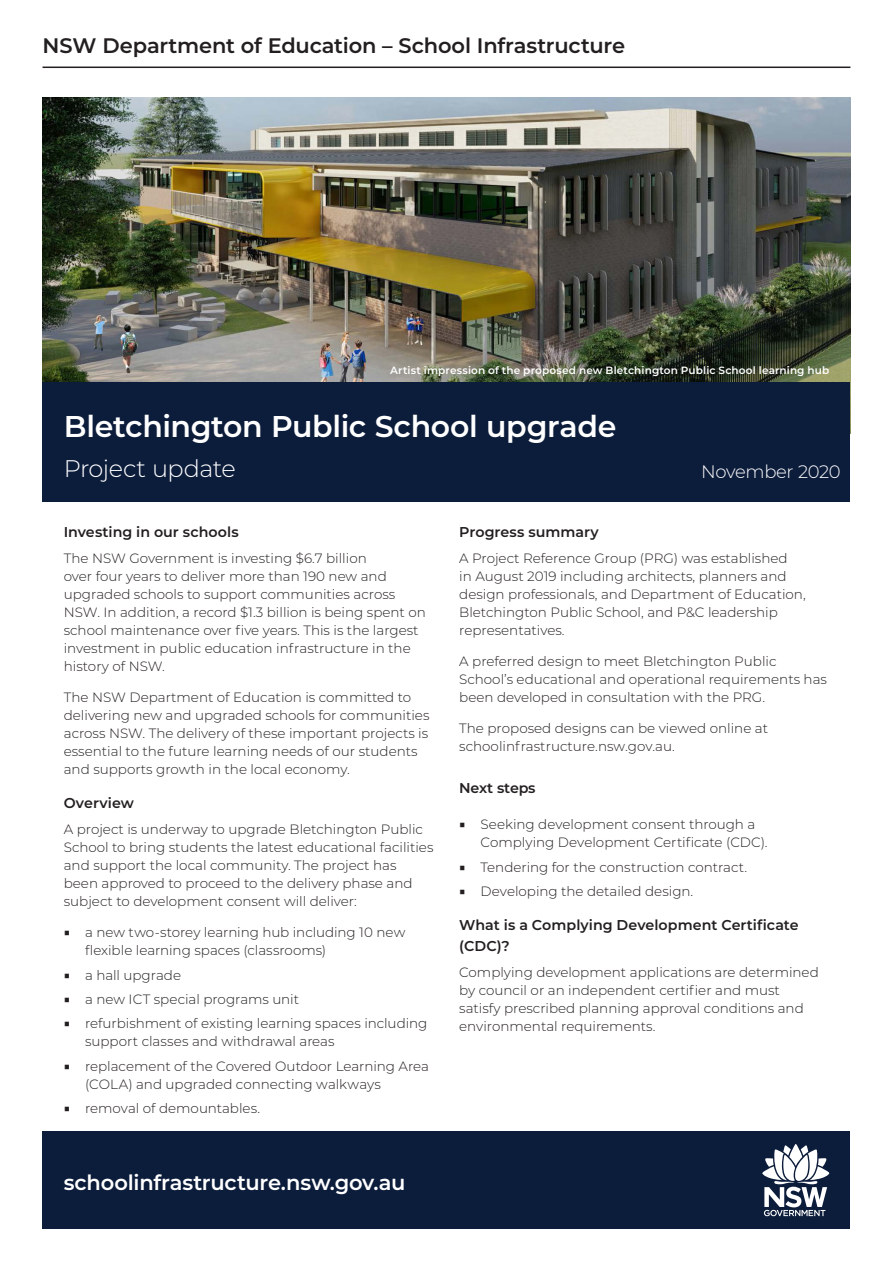
<style>
.page{position:relative;width:893px;height:1263px;background:#fff}
.page>*{position:absolute;margin:0;border:0;box-sizing:border-box;transform-origin:0 0}
.Info_pack_title_smal{font:600 30px "Montserrat";letter-spacing:-.01em;color:#fff}
.Info_pack_intro{font:300 24px "Montserrat";letter-spacing:-.02em;color:#fff}
.t1{font:600 21px "Montserrat";letter-spacing:-.01em;color:#231f20}
.t2{font:600 21px "Montserrat";letter-spacing:-.01em;color:#fff}
.Info_pack_intro-2{font:300 18px "Montserrat";letter-spacing:-.025em;color:#fff}
.Heading_3{font:600 14.25px/21px "Montserrat";color:#231f20}
.Body_light_9_12{font:300 13.5px/18px "Montserrat";color:#231f20}
.Heading_3-2{font:300 13.5px/18px "Montserrat";color:#231f20}
.t3{font:600 10.5px "Montserrat";letter-spacing:.015em;color:#fff}
.s1{font-size:11.55px}
</style>
<div class="page">
<div style="left:43px;top:1131px;width:807px;height:98px;background:#0c1c3b"></div>
<hr style="left:43px;top:67px;width:807px;height:1px;background:#231f20">
<svg style="left:762px;top:1144px;width:67px;height:72px"></svg>
<img style="left:43px;top:98px;width:807px;height:285px">
<div style="left:43px;top:383px;width:807px;height:119px;background:#0c1c3b"></div>
<h3 class="t1" style="left:43px;top:31px;width:584px">NSW Department of Education – School Infrastructure</h3>
<p class="t3" style="left:390px;top:363px;width:441px">Artist impression of the proposed new Bletchington Public School learning hub</p>
<p class="Info_pack_title_smal" style="left:64px;top:405px;width:554px">Bletchington Public School upgrade</p>
<p class="Info_pack_intro" style="left:64px;top:452px;width:173px">Project update</p>
<p class="Info_pack_intro-2" style="left:701px;top:460px;width:141px">November 2020</p>
<p class="Heading_3" style="left:64px;top:521px;width:176px">Investing in our schools</p>
<p class="Body_light_9_12" style="left:64px;top:549px;width:364px">The NSW Government is investing $6.7 billion<br>over four years to deliver more than 190 new and upgraded schools to support communities across NSW. In addition, a record $1.3 billion is being spent on school maintenance over five years. This is the largest investment in public education infrastructure in the history of NSW.</p>
<p class="Body_light_9_12" style="left:64px;top:688px;width:367px">The NSW Department of Education is committed to delivering new and upgraded schools for communities across NSW. The delivery of these important projects is essential to the future learning needs of our students and supports growth in the local economy.</p>
<p class="Heading_3" style="left:64px;top:792px;width:72px">Overview</p>
<p class="Body_light_9_12" style="left:64px;top:820px;width:371px">A project is underway to upgrade Bletchington Public School to bring students the latest educational facilities and support the local community. The project has been approved to proceed to the delivery phase and subject to development consent will deliver:</p>
<p class="Body_light_9_12" style="left:85px;top:923px;width:322px;text-indent:-21px"><span class="s1">■</span> a new two-storey learning hub including 10 new flexible learning spaces (classrooms)</p>
<p class="Body_light_9_12" style="left:64px;top:965px;width:119px"><span class="s1">■</span> a hall upgrade</p>
<p class="Body_light_9_12" style="left:64px;top:990px;width:237px"><span class="s1">■</span> a new ICT special programs unit</p>
<p class="Body_light_9_12" style="left:85px;top:1014px;width:344px;text-indent:-21px"><span class="s1">■</span> refurbishment of existing learning spaces including support classes and withdrawal areas</p>
<p class="Body_light_9_12" style="left:85px;top:1056px;width:345px;text-indent:-21px"><span class="s1">■</span> replacement of the Covered Outdoor Learning Area (COLA) and upgraded connecting walkways</p>
<p class="Body_light_9_12" style="left:64px;top:1099px;width:198px"><span class="s1">■</span> removal of demountables.</p>
<h3 class="t2" style="left:64px;top:1168px;width:343px">schoolinfrastructure.nsw.gov.au</h3>
<p class="Heading_3" style="left:459px;top:521px;width:141px">Progress summary</p>
<p class="Heading_3-2" style="left:459px;top:549px;width:348px">A Project Reference Group (PRG) was established<br>in August 2019 including architects, planners and design professionals, and Department of Education, Bletchington Public School, and P&amp;C leadership representatives.</p>
<p class="Heading_3-2" style="left:459px;top:652px;width:369px">A preferred design to meet Bletchington Public<br>School’s educational and operational requirements has been developed in consultation with the PRG.</p>
<p class="Heading_3-2" style="left:459px;top:718px;width:310px;line-height:18.5px">The proposed designs can be viewed online at schoolinfrastructure.nsw.gov.au.</p>
<p class="Heading_3" style="left:459px;top:776px;width:78px">Next steps</p>
<p class="Body_light_9_12" style="left:480px;top:815px;width:289px;text-indent:-21px"><span class="s1">■</span> Seeking development consent through a<br>Complying Development Certificate (CDC).</p>
<p class="Body_light_9_12" style="left:459px;top:857px;width:289px"><span class="s1">■</span> Tendering for the construction contract.</p>
<p class="Body_light_9_12" style="left:459px;top:882px;width:236px"><span class="s1">■</span> Developing the detailed design.</p>
<p class="Heading_3" style="left:459px;top:913px;width:341px">What is a Complying Development Certificate (CDC)?</p>
<p class="Body_light_9_12" style="left:459px;top:963px;width:361px">Complying development applications are determined by council or an independent certifier and must satisfy prescribed planning approval conditions and environmental requirements.</p>
</div>
